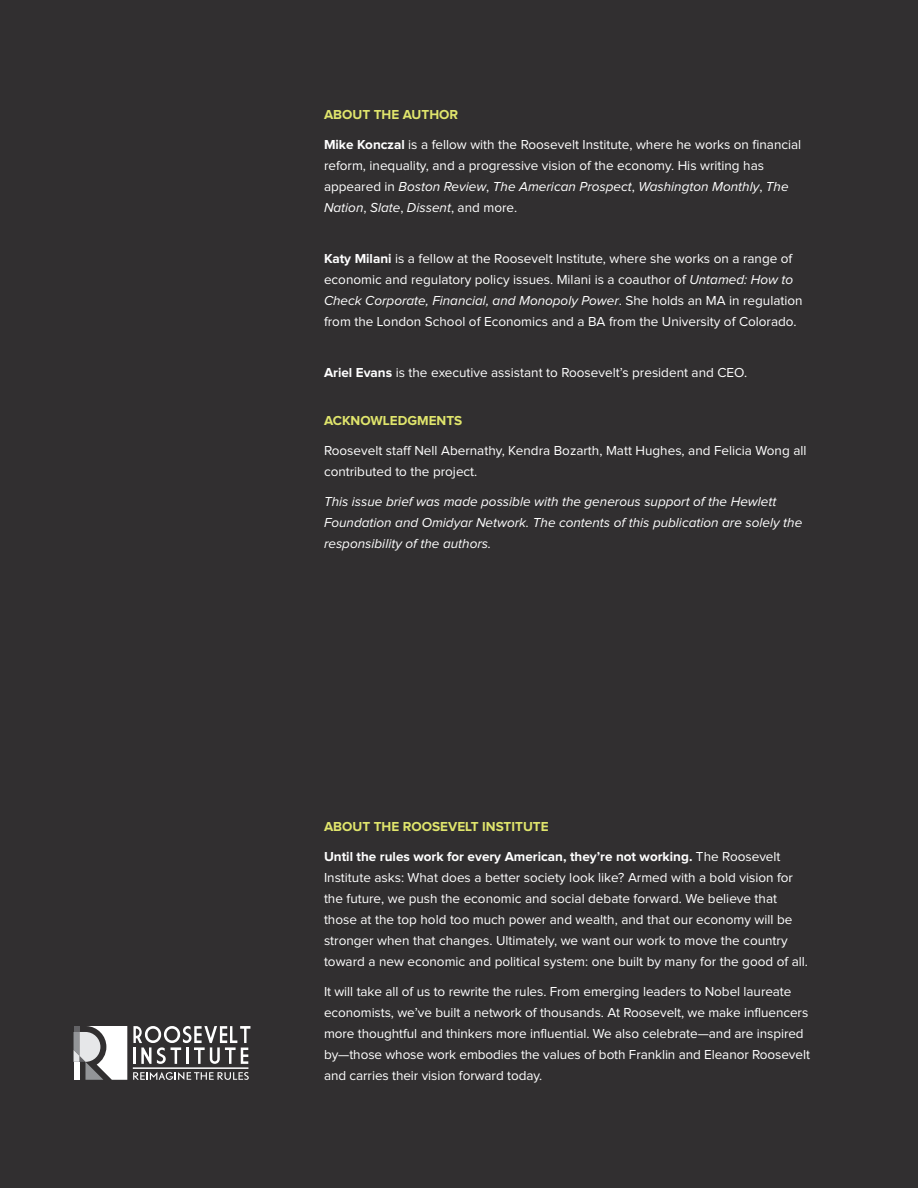
<style>
.page{position:relative;width:918px;height:1188px;background:#312f30}
.page>*{position:absolute;margin:0;border:0;box-sizing:border-box;transform-origin:0 0}
.t1{font:13.5px/21px "Proxima Nova";color:#fff}
.t2{font:italic 13.5px/21px "Proxima Nova";color:#fff}
.t3{font:700 13.5px "Proxima Nova";color:#e0e56c}
.s1{font-weight:700}
.s2{font-style:italic}
</style>
<div class="page">
<svg style="left:74px;top:1026px;width:53px;height:54px"></svg>
<hr style="left:133px;top:1067px;width:115px;height:2px;background:#fff">
<svg style="left:133px;top:1072px;width:116px;height:8px"></svg>
<svg style="left:133px;top:1026px;width:117px;height:38px"></svg>
<p class="t3" style="left:324px;top:108px;width:136px">ABOUT THE AUTHOR</p>
<p class="t1" style="left:324px;top:134px;width:479px"><span class="s1">Mike Konczal</span> is a fellow with the Roosevelt Institute, where he works on financial reform, inequality, and a progressive vision of the economy. His writing has appeared in <span class="s2">Boston Review</span>, <span class="s2">The American Prospect</span>, <span class="s2">Washington Monthly</span>, <span class="s2">The Nation</span>, <span class="s2">Slate</span>, <span class="s2">Dissent</span>, and more.</p>
<p class="t1" style="left:324px;top:248px;width:480px"><span class="s1">Katy Milani</span> is a fellow at the Roosevelt Institute, where she works on a range of economic and regulatory policy issues. Milani is a coauthor of <span class="s2">Untamed: How to Check Corporate, Financial, and Monopoly Power</span>. She holds an MA in regulation from the London School of Economics and a BA from the University of Colorado.</p>
<p class="t1" style="left:324px;top:362px;width:425px"><span class="s1">Ariel Evans</span> is the executive assistant to Roosevelt’s president and CEO.</p>
<p class="t3" style="left:324px;top:414px;width:140px">ACKNOWLEDGMENTS</p>
<p class="t1" style="left:324px;top:440px;width:484px">Roosevelt staff Nell Abernathy, Kendra Bozarth, Matt Hughes, and Felicia Wong all contributed to the project.</p>
<p class="t2" style="left:324px;top:491px;width:480px">This issue brief was made possible with the generous support of the Hewlett<br>Foundation and Omidyar Network. The contents of this publication are solely the responsibility of the authors.</p>
<p class="t3" style="left:324px;top:820px;width:226px">ABOUT THE ROOSEVELT INSTITUTE</p>
<p class="t1" style="left:324px;top:847px;width:486px"><span class="s1">Until the rules work for every American, they’re not working.</span> The Roosevelt Institute asks: What does a better society look like? Armed with a bold vision for the future, we push the economic and social debate forward. We believe that those at the top hold too much power and wealth, and that our economy will be stronger when that changes. Ultimately, we want our work to move the country toward a new economic and political system: one built by many for the good of all.</p>
<p class="t1" style="left:324px;top:982px;width:487px">It will take all of us to rewrite the rules. From emerging leaders to Nobel laureate economists, we’ve built a network of thousands. At Roosevelt, we make influencers more thoughtful and thinkers more influential. We also celebrate—and are inspired by—those whose work embodies the values of both Franklin and Eleanor Roosevelt and carries their vision forward today.</p>
</div>
